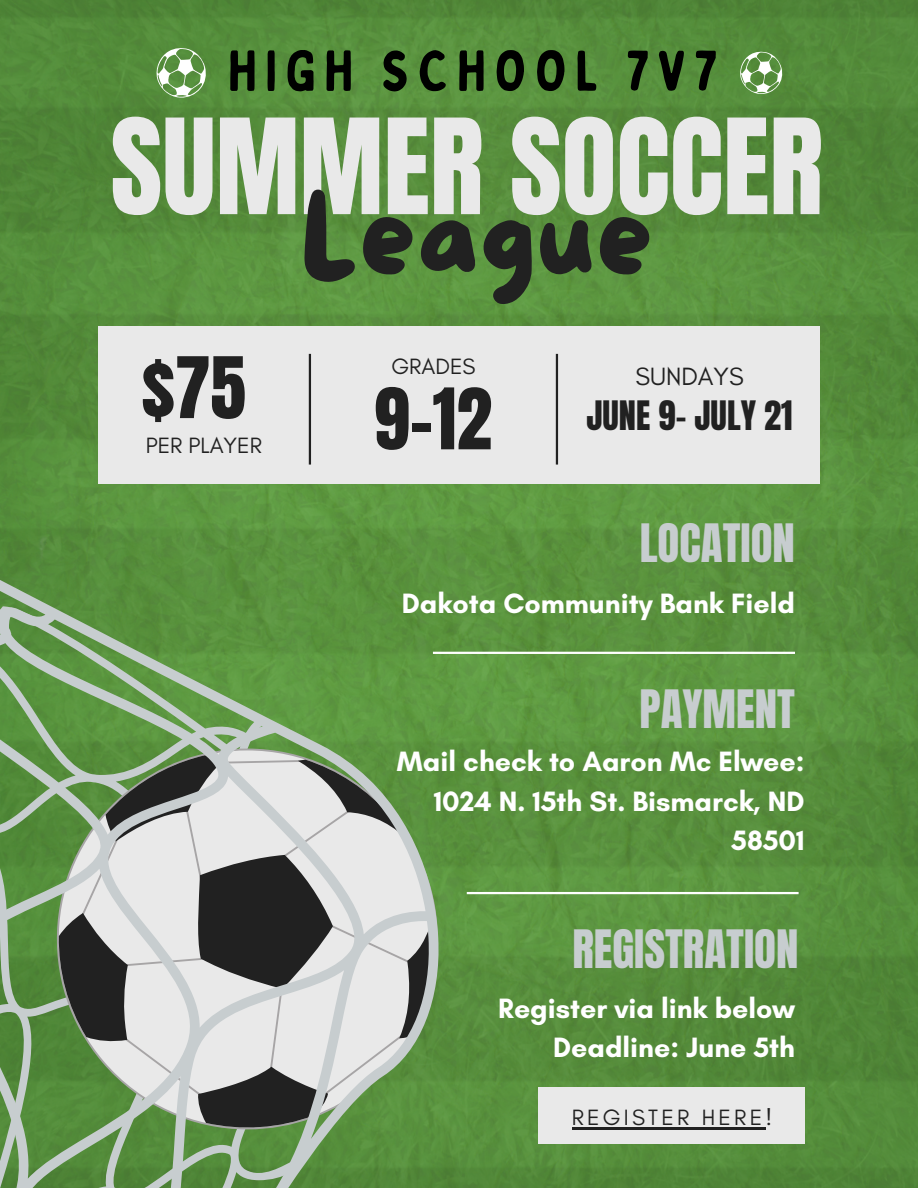
<style>
.page{position:relative;width:918px;height:1188px;background:#fff}
.page>*{position:absolute;margin:0;border:0;box-sizing:border-box;transform-origin:0 0}
.t1{font:112.5px "Anton";color:#e9e9e9}
.t2{font:112.5px "More Sugar";color:#212121}
.t3{font:72px "Anton";color:#212121}
.t4{font:57px "Bobby Jones Soft";letter-spacing:.14em;color:#000}
.t5{font:45px "Anton";color:#c7cdcf}
.t6{font:34.5px "Anton";color:#212121}
.t7{font:700 28.5px/39.3px "Glacial Indifference";color:#fff;text-align:right}
.t8{font:25.5px "Glacial Indifference";color:#212121}
.t9{font:22.5px "Glacial Indifference";color:#212121}
.t10{font:22.5px "Glacial Indifference";letter-spacing:.14em;color:#212121}
</style>
<div class="page">
<img style="left:0;top:0;width:918px;height:1188px">
<svg style="left:441px;top:749px;width:17px;height:380px;background:#59913d"></svg>
<svg style="left:0;top:579px;width:441px;height:609px;background:#86a27a"></svg>
<svg style="left:739px;top:51px;width:44px;height:43px"></svg>
<svg style="left:155px;top:47px;width:52px;height:51px"></svg>
<div style="left:538px;top:1087px;width:267px;height:57px;background:#e9e9e9"></div>
<hr style="left:572px;top:1128px;width:193px;height:2px;background:#212121">
<div style="left:98px;top:327px;width:722px;height:157px;background:#e9e9e9"></div>
<hr style="left:309px;top:354px;width:2px;height:111px;background:#212121">
<hr style="left:556px;top:354px;width:2px;height:111px;background:#212121">
<hr style="left:433px;top:652px;width:362px;height:2px;background:#fff">
<hr style="left:467px;top:892px;width:332px;height:2px;background:#fff">
<p class="t4" style="left:228px;top:36px;width:491px">HIGH SCHOOL 7V7</p>
<h4 class="t1" style="left:110px;top:86px;width:714px">SUMMER SOCCER</h4>
<p class="t2" style="left:300px;top:177px;width:355px">League</p>
<h3 class="t3" style="left:142px;top:336px;width:106px">$75</h3>
<p class="t8" style="left:635px;top:361px;width:110px">SUNDAYS</p>
<p class="t9" style="left:391px;top:352px;width:86px">GRADES</p>
<h3 class="t3" style="left:374px;top:367px;width:120px">9-12</h3>
<p class="t6" style="left:587px;top:391px;width:208px">JUNE 9- JULY 21</p>
<h2 class="t9" style="left:146px;top:432px;width:118px">PER PLAYER</h2>
<p class="t5" style="left:640px;top:511px;width:157px">LOCATION</p>
<h5 class="t7" style="left:402px;top:583px;width:395px">Dakota Community Bank Field</h5>
<h6 class="t5" style="left:640px;top:677px;width:157px">PAYMENT</h6>
<p class="t7" style="left:397px;top:742px;width:409px">Mail check to Aaron Mc Elwee:</p>
<h5 class="t7" style="left:434px;top:781px;width:372px">1024 N. 15th St. Bismarck, ND<br>58501</h5>
<p class="t5" style="left:572px;top:917px;width:228px">REGISTRATION</p>
<p class="t7" style="left:498px;top:988px;width:298px">Register via link below</p>
<h5 class="t7" style="left:553px;top:1027px;width:243px">Deadline: June 5th</h5>
<h1 class="t10" style="left:572px;top:1104px;width:202px">REGISTER HERE!</h1>
</div>
